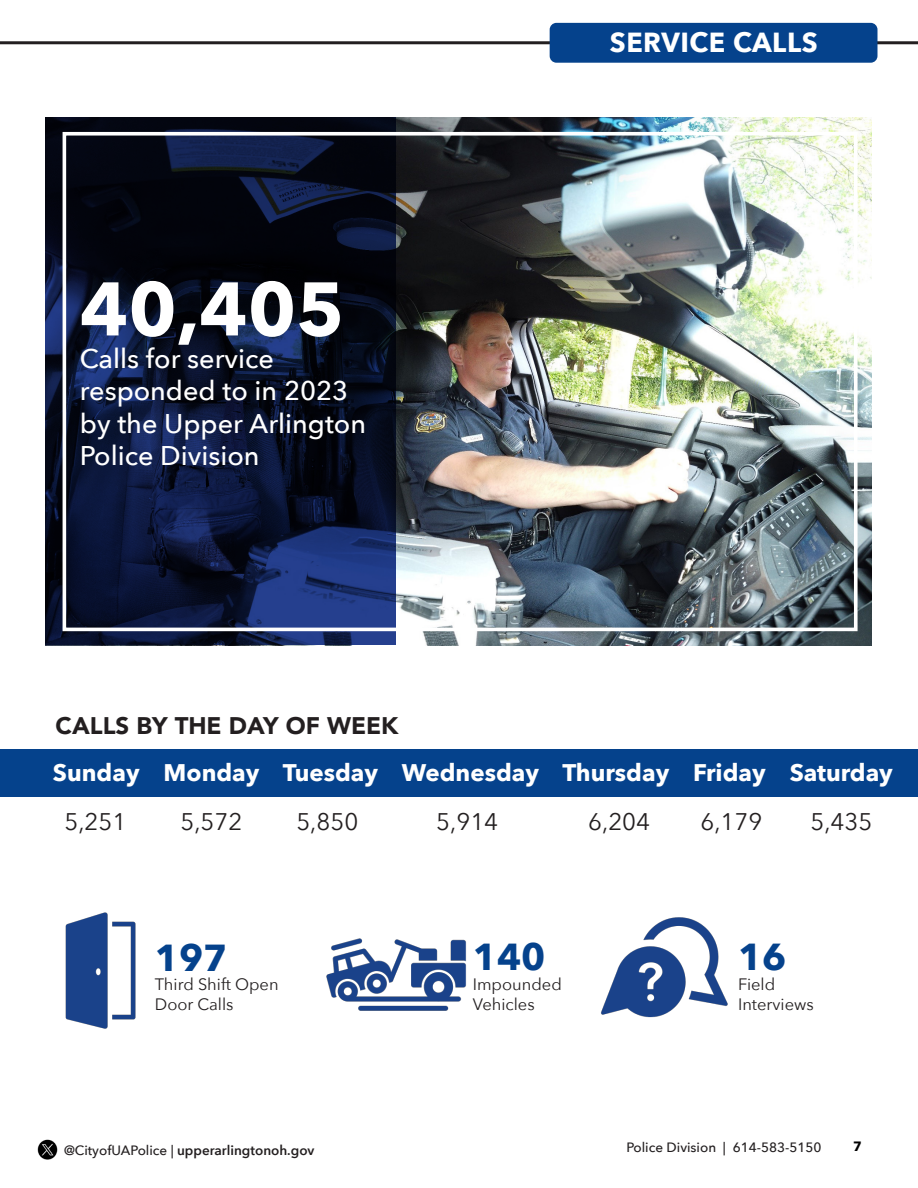
<style>
.page{position:relative;width:918px;height:1188px;background:#fff}
.page>*{position:absolute;margin:0;border:0;box-sizing:border-box;transform-origin:0 0}
.Body_Text{font:700 75px "Avenir Next";color:#fff}
.Body_Text-2{font:700 37.5px "Avenir Next";color:#05428c}
.t1{font:700 27.6px "Avenir Next";letter-spacing:.02em;color:#fff}
.Body_Text-3{font:500 27px/32.4px "Avenir Next";color:#fff}
.Body_Text-4{font:700 24px "Avenir Next";color:#fff}
.Body_Text-5{font:24px "Avenir Next";color:#231f20}
.Body_Text-6{font:900 24px "Avenir";color:#231f20}
.Body_Text-7{font:16.5px/19.8px "Avenir Next";color:#231f20}
.t2{font:600 13.5px "Avenir Next";color:#231f20}
.t3{font:500 13.5px "Avenir Next";color:#231f20}
.t4{font:700 13.5px "Avenir Next";color:#000}
.s1{font-weight:500}
</style>
<div class="page">
<hr style="left:0;top:41px;width:918px;height:3px;background:#231f20">
<img style="left:38px;top:1139px;width:19px;height:21px">
<div style="left:550px;top:23px;width:328px;height:40px;background:#05428c;border-radius:7px"></div>
<div style="left:0;top:749px;width:918px;height:48px;background:#05428c"></div>
<img style="left:45px;top:118px;width:827px;height:528px">
<svg style="left:45px;top:118px;width:350px;height:527px;background:#0a132f"></svg>
<div style="left:63px;top:132px;width:795px;height:499px;border:4px solid #fff"></div>
<img style="left:601px;top:917px;width:127px;height:101px">
<img style="left:326px;top:938px;width:141px;height:73px">
<img style="left:65px;top:912px;width:71px;height:117px">
<p class="Body_Text" style="left:80px;top:244px;width:266px">40,405</p>
<p class="Body_Text-3" style="left:80px;top:341px;width:288px">Calls for service responded to in 2023 by the Upper Arlington<br>Police Division</p>
<p class="t1" style="left:610px;top:19px;width:209px">SERVICE CALLS</p>
<p class="Body_Text-6" style="left:56px;top:705px;width:345px">CALLS BY THE DAY OF WEEK</p>
<p class="Body_Text-4" style="left:53px;top:752px;width:841px">Sunday Monday Tuesday Wednesday Thursday Friday Saturday</p>
<p class="Body_Text-5" style="left:64px;top:802px;width:63px">5,251</p>
<p class="Body_Text-5" style="left:180px;top:802px;width:63px">5,572</p>
<p class="Body_Text-5" style="left:296px;top:802px;width:63px">5,850</p>
<p class="Body_Text-5" style="left:436px;top:802px;width:63px">5,914</p>
<p class="Body_Text-5" style="left:588px;top:802px;width:63px">6,204</p>
<p class="Body_Text-5" style="left:700px;top:802px;width:63px">6,179</p>
<p class="Body_Text-5" style="left:810px;top:802px;width:63px">5,435</p>
<p class="Body_Text-2" style="left:155px;top:925px;width:74px">197</p>
<p class="Body_Text-7" style="left:155px;top:974px;width:125px">Third Shift Open<br>Door Calls</p>
<p class="Body_Text-2" style="left:473px;top:925px;width:74px">140</p>
<p class="Body_Text-7" style="left:473px;top:974px;width:91px">Impounded<br>Vehicles</p>
<p class="Body_Text-2" style="left:738px;top:925px;width:50px">16</p>
<p class="Body_Text-7" style="left:738px;top:974px;width:77px">Field<br>Interviews</p>
<p class="t2" style="left:64px;top:1138px;width:252px"><span class="s1">@CityofUAPolice |</span> upperarlingtonoh.gov</p>
<p class="t3" style="left:626px;top:1136px;width:197px">Police Division | 614-583-5150</p>
<p class="t4" style="left:853px;top:1134px;width:10px">7</p>
</div>
